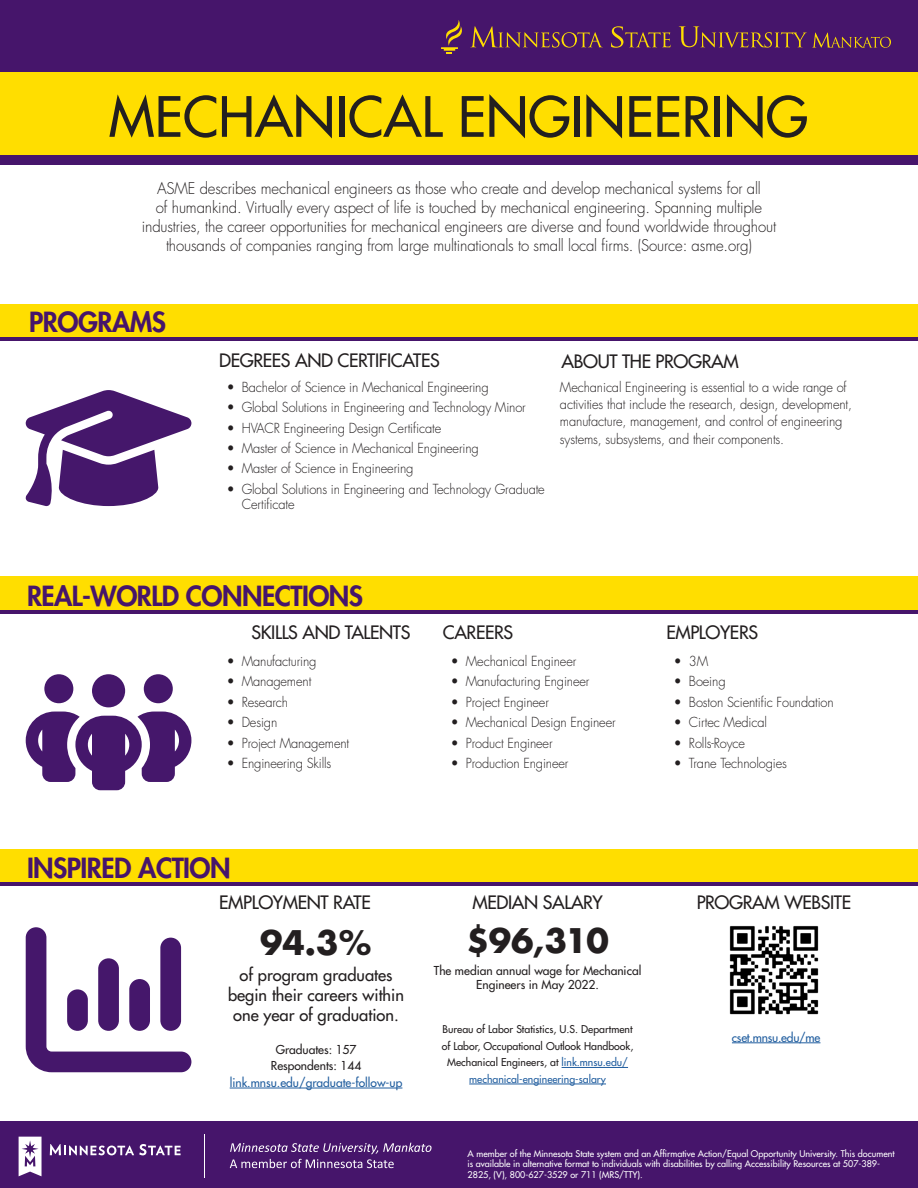
<style>
.page{position:relative;width:918px;height:1188px;background:#fff}
.page>*{position:absolute;margin:0;border:0;box-sizing:border-box;transform-origin:0 0}
.t1{font:500 54px "Futura Std";color:#231f20}
.t2{font:700 33px "Futura";letter-spacing:-.02em;color:#231f20}
.t3{font:800 27px "Futura Std";letter-spacing:-.02em;color:#46156b}
.t4{font:500 18px "Futura Std";letter-spacing:-.02em;color:#231f20}
.t5{font:500 16.5px/19.8px "Futura Std";color:#231f20;text-align:center}
.t6{font:300 15.75px/18.9px "Futura Std";letter-spacing:-.01em;color:#231f20;text-align:center;scale:.95 1}
.t7{font:300 13.5px/17.2px "Futura Std";letter-spacing:-.01em;color:#231f20;scale:.95 1}
.t8{font:500 12px/16.5px "Futura Std";color:#231f20;text-align:center}
.t9{font:500 12px "Futura Std";color:#215e9f}
.t10{font:500 12px "Futura Std";letter-spacing:-.02em;color:#215e9f}
.t11{font:500 10.5px/16.5px "Futura Std";color:#231f20;text-align:center}
.t12{font:500 9px/10.8px "Futura Std";color:#fff}
.s1{color:#215e9f}
</style>
<div class="page">
<div style="left:0;top:304px;width:918px;height:35px;background:#ffde00"></div>
<div style="left:0;top:576px;width:918px;height:35px;background:#ffde00"></div>
<div style="left:0;top:849px;width:918px;height:34px;background:#ffde00"></div>
<hr style="left:0;top:337px;width:918px;height:4px;background:#46156b">
<hr style="left:0;top:610px;width:918px;height:4px;background:#46156b">
<hr style="left:0;top:882px;width:918px;height:4px;background:#46156b">
<div style="left:0;top:1121px;width:918px;height:67px;background:#46156b"></div>
<svg style="left:50px;top:1144px;width:131px;height:11px"></svg>
<svg style="left:19px;top:1137px;width:23px;height:39px"></svg>
<hr style="left:204px;top:1135px;width:1px;height:43px;background:#fff">
<svg style="left:230px;top:1143px;width:202px;height:25px"></svg>
<div style="left:0;top:71px;width:918px;height:88px;background:#ffde00"></div>
<div style="left:0;top:0;width:918px;height:71px;background:#46156b"></div>
<div style="left:0;top:155px;width:918px;height:10px;background:#46156b"></div>
<svg style="left:470px;top:26px;width:421px;height:46px"></svg>
<svg style="left:441px;top:20px;width:21px;height:33px"></svg>
<svg style="left:26px;top:674px;width:165px;height:116px"></svg>
<svg style="left:25px;top:390px;width:166px;height:116px"></svg>
<svg style="left:26px;top:927px;width:165px;height:145px"></svg>
<hr style="left:230px;top:1088px;width:172px;height:1px;background:#215e9f">
<hr style="left:562px;top:1067px;width:66px;height:1px;background:#215e9f">
<hr style="left:469px;top:1084px;width:137px;height:1px;background:#215e9f">
<img style="left:729px;top:926px;width:90px;height:89px">
<hr style="left:732px;top:1043px;width:88px;height:1px;background:#215e9f">
<h1 class="t1" style="left:109px;top:83px;width:701px">MECHANICAL ENGINEERING</h1>
<p class="t6" style="left:142px;top:180px;width:669px">ASME describes mechanical engineers as those who create and develop mechanical systems for all<br>of humankind. Virtually every aspect of life is touched by mechanical engineering. Spanning multiple industries, the career opportunities for mechanical engineers are diverse and found worldwide throughout thousands of companies ranging from large multinationals to small local firms. (Source: asme.org)</p>
<h3 class="t3" style="left:29px;top:305px;width:138px">PROGRAMS</h3>
<h3 class="t4" style="left:219px;top:350px;width:222px">DEGREES AND CERTIFICATES</h3>
<p class="t7" style="left:227px;top:379px;width:277px">• Bachelor of Science in Mechanical Engineering</p>
<p class="t7" style="left:227px;top:399px;width:316px">• Global Solutions in Engineering and Technology Minor</p>
<p class="t7" style="left:227px;top:419px;width:227px">• HVACR Engineering Design Certificate</p>
<p class="t7" style="left:227px;top:440px;width:267px">• Master of Science in Mechanical Engineering</p>
<p class="t7" style="left:227px;top:460px;width:198px">• Master of Science in Engineering</p>
<p class="t7" style="left:242px;top:482px;width:321px;line-height:15px;text-indent:-15px">• Global Solutions in Engineering and Technology Graduate<br>Certificate</p>
<h3 class="t4" style="left:562px;top:350px;width:179px">ABOUT THE PROGRAM</h3>
<p class="t7" style="left:560px;top:379px;width:309px">Mechanical Engineering is essential to a wide range of activities that include the research, design, development, manufacture, management, and control of engineering systems, subsystems, and their components.</p>
<h3 class="t3" style="left:27px;top:579px;width:338px">REAL-WORLD CONNECTIONS</h3>
<h3 class="t4" style="left:252px;top:621px;width:160px">SKILLS AND TALENTS</h3>
<p class="t7" style="left:227px;top:653px;width:96px">• Manufacturing</p>
<p class="t7" style="left:227px;top:673px;width:91px">• Management</p>
<p class="t7" style="left:227px;top:694px;width:66px">• Research</p>
<p class="t7" style="left:227px;top:714px;width:55px">• Design</p>
<p class="t7" style="left:227px;top:734px;width:130px">• Project Management</p>
<p class="t7" style="left:227px;top:755px;width:112px">• Engineering Skills</p>
<h3 class="t4" style="left:443px;top:621px;width:72px">CAREERS</h3>
<h3 class="t4" style="left:666px;top:621px;width:93px">EMPLOYERS</h3>
<p class="t7" style="left:451px;top:653px;width:134px">• Mechanical Engineer</p>
<p class="t7" style="left:451px;top:673px;width:147px">• Manufacturing Engineer</p>
<p class="t7" style="left:451px;top:694px;width:105px">• Project Engineer</p>
<p class="t7" style="left:451px;top:714px;width:175px">• Mechanical Design Engineer</p>
<p class="t7" style="left:451px;top:734px;width:109px">• Product Engineer</p>
<p class="t7" style="left:451px;top:755px;width:125px">• Production Engineer</p>
<p class="t7" style="left:674px;top:653px;width:38px">• 3M</p>
<p class="t7" style="left:674px;top:673px;width:56px">• Boeing</p>
<p class="t7" style="left:674px;top:694px;width:170px">• Boston Scientific Foundation</p>
<p class="t7" style="left:674px;top:714px;width:99px">• Cirtec Medical</p>
<p class="t7" style="left:674px;top:734px;width:76px">• Rolls-Royce</p>
<p class="t7" style="left:674px;top:755px;width:120px">• Trane Technologies</p>
<h3 class="t3" style="left:27px;top:851px;width:205px">INSPIRED ACTION</h3>
<h3 class="t4" style="left:219px;top:891px;width:153px">EMPLOYMENT RATE</h3>
<h3 class="t4" style="left:473px;top:891px;width:132px">MEDIAN SALARY</h3>
<h2 class="t2" style="left:260px;top:918px;width:113px">94.3%</h2>
<p class="t5" style="left:228px;top:965px;width:178px">of program graduates begin their careers within one year of graduation.</p>
<p class="t8" style="left:271px;top:1041px;width:92px">Graduates: 157<br>Respondents: 144</p>
<p class="t9" style="left:230px;top:1075px;width:174px">link.mnsu.edu/graduate-follow-up</p>
<h2 class="t2" style="left:466px;top:917px;width:144px">$96,310</h2>
<p class="t8" style="left:434px;top:963px;width:209px;line-height:14.4px">The median annual wage for Mechanical<br>Engineers in May 2022.</p>
<p class="t11" style="left:442px;top:1021px;width:193px">Bureau of Labor Statistics, U.S. Department of Labor, Occupational Outlook Handbook, Mechanical Engineers, at <span class="s1">link.mnsu.edu/ mechanical-engineering-salary</span></p>
<h3 class="t4" style="left:697px;top:891px;width:156px">PROGRAM WEBSITE</h3>
<p class="t10" style="left:732px;top:1030px;width:90px">cset.mnsu.edu/me</p>
<p class="t12" style="left:468px;top:1148px;width:428px">A member of the Minnesota State system and an Affirmative Action/Equal Opportunity University. This document is available in alternative format to individuals with disabilities by calling Accessibility Resources at 507-389-<br>2825, (V), 800-627-3529 or 711 (MRS/TTY).</p>
</div>
